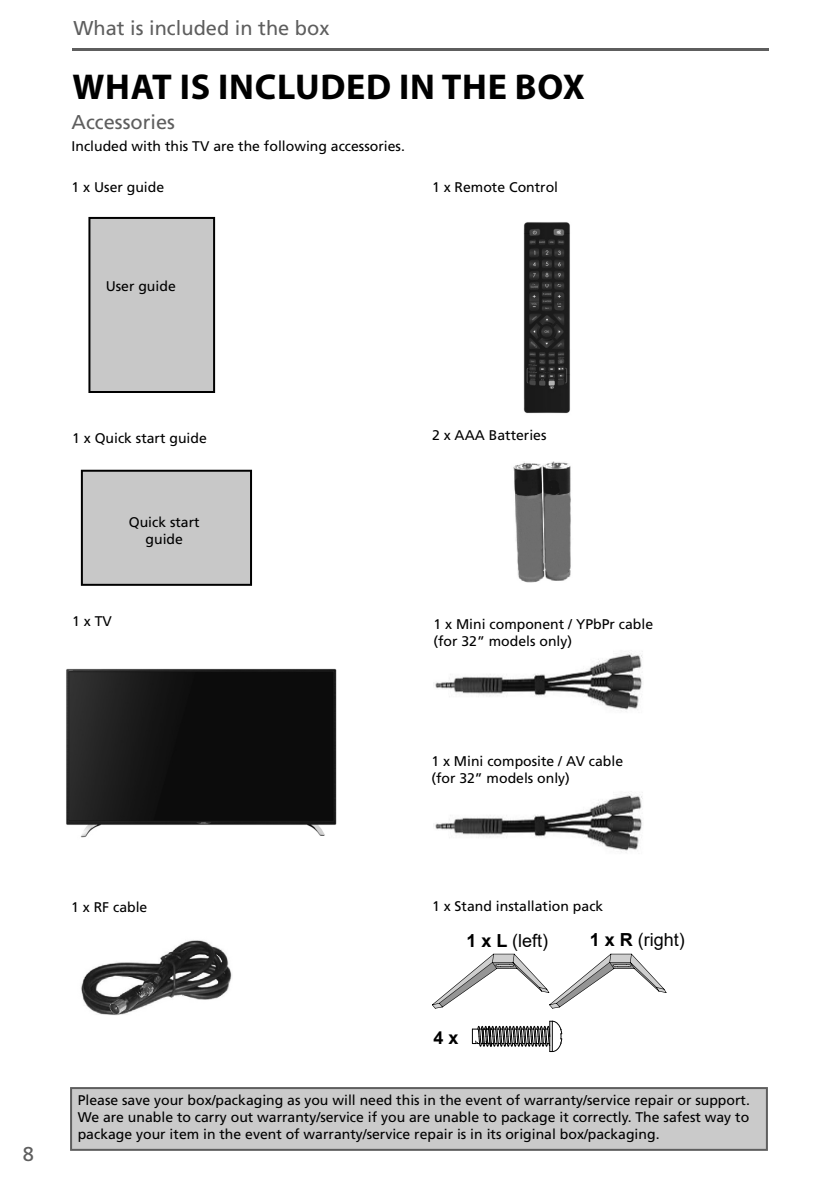
<style>
.page{position:relative;width:840px;height:1191px;background:#fff}
.page>*{position:absolute;margin:0;border:0;box-sizing:border-box;transform-origin:0 0}
.t1{font:700 36px "Myriad Pro";letter-spacing:.02em;color:#000}
.t2{font:20px "Frutiger LT Std";color:#5e5e5e}
.t3{font:18px "Arial";color:#000}
.t4{font:700 18px "Arial";color:#000}
.t5{font:14px/16.8px "Frutiger LT Std";color:#000}
.s1{font-weight:700}
</style>
<div class="page">
<hr style="left:72px;top:49px;width:695px;height:2px;background:#5e5e5e">
<svg style="left:70px;top:1087px;width:697px;height:63px;background:#c4c4c4"></svg>
<div style="left:88px;top:217px;width:127px;height:176px;background:#c8c8c8"></div>
<div style="left:81px;top:470px;width:171px;height:116px;background:#c8c8c8"></div>
<img style="left:81px;top:940px;width:151px;height:75px">
<img style="left:435px;top:651px;width:208px;height:61px">
<img style="left:435px;top:792px;width:208px;height:61px">
<img style="left:513px;top:461px;width:58px;height:122px">
<img style="left:523px;top:222px;width:48px;height:192px">
<svg style="left:472px;top:1020px;width:90px;height:32px"></svg>
<svg style="left:432px;top:953px;width:234px;height:55px"></svg>
<img style="left:66px;top:668px;width:271px;height:170px">
<h2 class="t2" style="left:73px;top:20px;width:257px">What is included in the box</h2>
<h1 class="t1" style="left:72px;top:73px;width:513px">WHAT IS INCLUDED IN THE BOX</h1>
<h2 class="t2" style="left:72px;top:114px;width:105px">Accessories</h2>
<p class="t5" style="left:72px;top:139px;width:334px">Included with this TV are the following accessories.</p>
<p class="t5" style="left:71px;top:180px;width:94px">1 x User guide</p>
<p class="t5" style="left:432px;top:180px;width:128px">1 x Remote Control</p>
<p class="t5" style="left:106px;top:279px;width:72px">User guide</p>
<p class="t5" style="left:72px;top:431px;width:136px">1 x Quick start guide</p>
<p class="t5" style="left:129px;top:515px;width:72px;text-align:center">Quick start guide</p>
<p class="t5" style="left:72px;top:614px;width:41px">1 x TV</p>
<p class="t5" style="left:432px;top:428px;width:116px">2 x AAA Batteries</p>
<p class="t5" style="left:433px;top:617px;width:221px">1 x Mini component / YPbPr cable (for 32” models only)</p>
<p class="t5" style="left:431px;top:754px;width:193px">1 x Mini composite / AV cable (for 32” models only)</p>
<h2 class="t2" style="left:23px;top:1146px;width:13px">8</h2>
<p class="t5" style="left:71px;top:900px;width:78px">1 x RF cable</p>
<p class="t5" style="left:432px;top:899px;width:173px">1 x Stand installation pack</p>
<p class="t3" style="left:466px;top:930px;width:83px"><span class="s1">1 x L</span> (left)</p>
<p class="t3" style="left:589px;top:929px;width:97px"><span class="s1">1 x R</span> (right)</p>
<p class="t4" style="left:433px;top:1028px;width:27px">4 x</p>
<p class="t5" style="left:78px;top:1093px;width:673px;text-align:justify">Please save your box/packaging as you will need this in the event of warranty/service repair or support.<br>We are unable to carry out warranty/service if you are unable to package it correctly. The safest way to package your item in the event of warranty/service repair is in its original box/packaging.</p>
</div>
